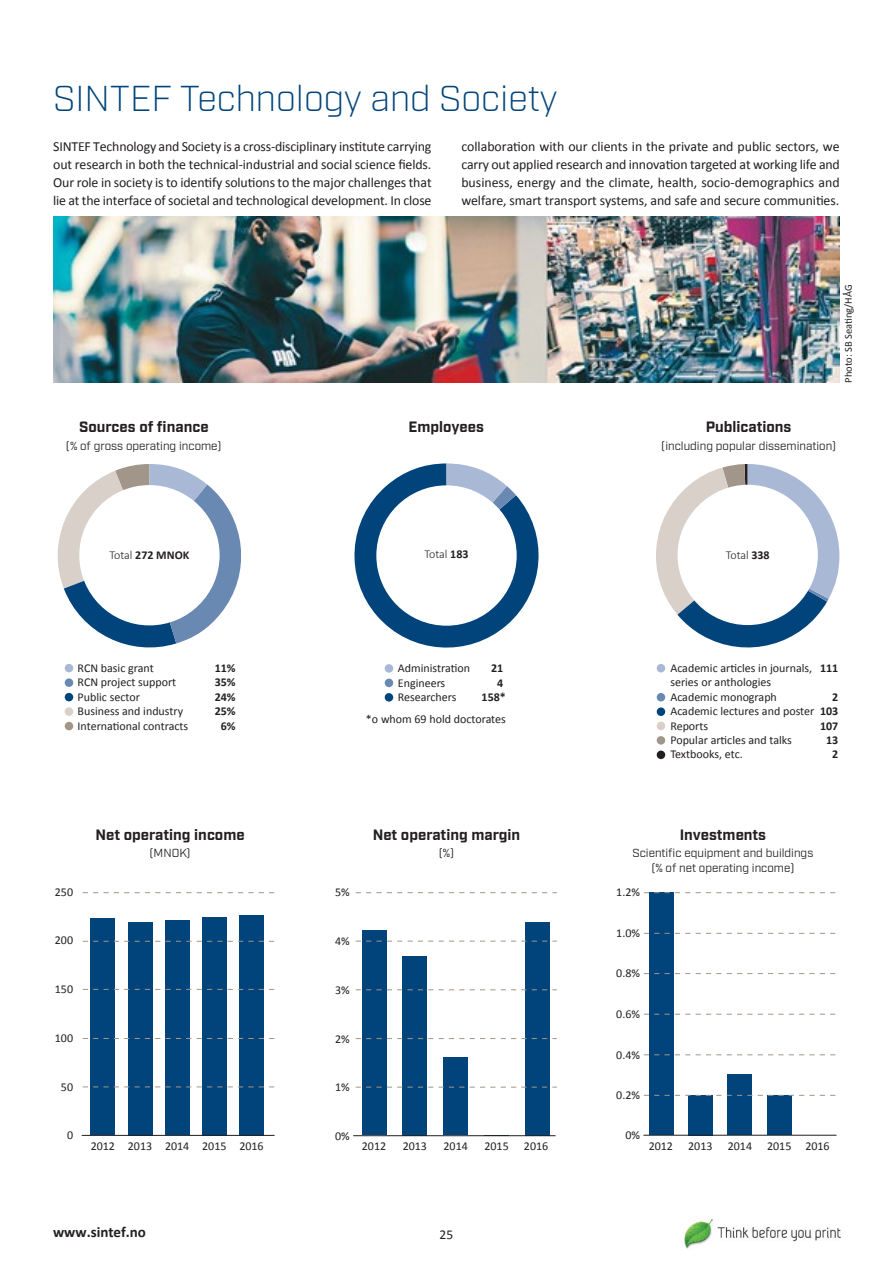
<style>
.page{position:relative;width:893px;height:1263px;background:#fff}
.page>*{position:absolute;margin:0;border:0;box-sizing:border-box;transform-origin:0 0}
.t1{font:300 36px "Industry";color:#00447b}
.t2{font:700 15px "Industry";color:#231f20}
.t3{font:700 15px "Calibri";color:#231f20}
.t4{font:13.8px/18px "Calibri";letter-spacing:-.01em;color:#231f20;text-align:justify}
.t5{font:13.5px "Calibri";color:#231f20}
.t6{font:12px/14.4px "Calibri";color:#231f20}
.t7{font:700 12px/14.4px "Calibri";color:#231f20;text-align:right}
.t8{font:300 12px "Calibri";letter-spacing:-.005em;color:#231f20}
.t9{font:11.7px/15px "Industry";color:#231f20;text-align:center}
.t10{font:10.5px "Calibri";color:#231f20}
.s1{font-weight:300}
.s2{font-weight:700}
</style>
<div class="page">
<div style="left:65px;top:678px;width:8px;height:9px;background:#6988b2;border-radius:50%"></div>
<div style="left:65px;top:693px;width:8px;height:8px;background:#00447b;border-radius:50%"></div>
<div style="left:65px;top:707px;width:8px;height:9px;background:#d8d0c9;border-radius:50%"></div>
<div style="left:65px;top:722px;width:8px;height:8px;background:#a19689;border-radius:50%"></div>
<div style="left:65px;top:664px;width:8px;height:8px;background:#a9b8d4;border-radius:50%"></div>
<svg style="left:57px;top:464px;width:184px;height:184px"></svg>
<div style="left:79px;top:485px;width:141px;height:140px;background:#fff;border-radius:50%"></div>
<svg style="left:354px;top:463px;width:185px;height:185px"></svg>
<div style="left:376px;top:485px;width:141px;height:141px;background:#fff;border-radius:50%"></div>
<div style="left:385px;top:693px;width:8px;height:9px;background:#00447b;border-radius:50%"></div>
<div style="left:385px;top:679px;width:8px;height:8px;background:#6988b2;border-radius:50%"></div>
<div style="left:385px;top:664px;width:8px;height:9px;background:#a9b8d4;border-radius:50%"></div>
<div style="left:657px;top:707px;width:8px;height:9px;background:#00447b;border-radius:50%"></div>
<div style="left:657px;top:693px;width:8px;height:8px;background:#6988b2;border-radius:50%"></div>
<div style="left:657px;top:722px;width:8px;height:8px;background:#d8d0c9;border-radius:50%"></div>
<div style="left:657px;top:736px;width:8px;height:9px;background:#a19689;border-radius:50%"></div>
<div style="left:657px;top:750px;width:8px;height:9px;background:#231f20;border-radius:50%"></div>
<div style="left:657px;top:664px;width:8px;height:8px;background:#a9b8d4;border-radius:50%"></div>
<svg style="left:656px;top:464px;width:183px;height:184px"></svg>
<div style="left:677px;top:485px;width:141px;height:140px;background:#fff;border-radius:50%"></div>
<div style="left:239px;top:915px;width:25px;height:220px;background:#00447b"></div>
<div style="left:91px;top:918px;width:24px;height:217px;background:#00447b"></div>
<div style="left:202px;top:917px;width:25px;height:218px;background:#00447b"></div>
<div style="left:165px;top:920px;width:24px;height:215px;background:#00447b"></div>
<div style="left:128px;top:922px;width:24px;height:213px;background:#00447b"></div>
<hr style="left:82px;top:1135px;width:193px;height:1px;background:#231f20">
<svg style="left:83px;top:989px;width:192px;height:1px"></svg>
<svg style="left:83px;top:1086px;width:192px;height:1px"></svg>
<svg style="left:83px;top:1038px;width:192px;height:1px"></svg>
<svg style="left:83px;top:941px;width:192px;height:1px"></svg>
<svg style="left:83px;top:892px;width:192px;height:1px"></svg>
<div style="left:525px;top:922px;width:25px;height:213px;background:#00447b"></div>
<div style="left:444px;top:1057px;width:24px;height:78px;background:#00447b"></div>
<div style="left:362px;top:931px;width:24px;height:204px;background:#00447b"></div>
<div style="left:403px;top:956px;width:24px;height:179px;background:#00447b"></div>
<div style="left:767px;top:1095px;width:25px;height:40px;background:#00447b"></div>
<div style="left:688px;top:1095px;width:25px;height:40px;background:#00447b"></div>
<div style="left:728px;top:1075px;width:24px;height:60px;background:#00447b"></div>
<div style="left:649px;top:893px;width:24px;height:242px;background:#00447b"></div>
<hr style="left:643px;top:1135px;width:193px;height:1px;background:#231f20">
<svg style="left:644px;top:1054px;width:192px;height:1px"></svg>
<svg style="left:644px;top:1095px;width:192px;height:1px"></svg>
<svg style="left:644px;top:1014px;width:192px;height:1px"></svg>
<svg style="left:644px;top:973px;width:192px;height:1px"></svg>
<svg style="left:644px;top:933px;width:192px;height:1px"></svg>
<svg style="left:644px;top:892px;width:192px;height:1px"></svg>
<svg style="left:356px;top:892px;width:201px;height:1px"></svg>
<svg style="left:356px;top:941px;width:201px;height:1px"></svg>
<svg style="left:356px;top:989px;width:201px;height:1px"></svg>
<svg style="left:356px;top:1038px;width:201px;height:1px"></svg>
<svg style="left:356px;top:1087px;width:201px;height:1px"></svg>
<hr style="left:353px;top:1135px;width:203px;height:1px;background:#231f20">
<img style="left:53px;top:217px;width:787px;height:166px">
<img style="left:684px;top:1218px;width:156px;height:31px">
<h1 class="t1" style="left:53px;top:77px;width:506px">SINTEF Technology and Society</h1>
<p class="t4" style="left:53px;top:137px;width:380px">SINTEF Technology and Society is a cross-disciplinary institute carrying out research in both the technical-industrial and social science fields.<br>Our role in society is to identify solutions to the major challenges that lie at the interface of societal and technological development. In close</p>
<p class="t4" style="left:461px;top:137px;width:380px">collaboration with our clients in the private and public sectors, we carry out applied research and innovation targeted at working life and business, energy and the climate, health, socio-demographics and welfare, smart transport systems, and safe and secure communities.</p>
<p class="t2" style="left:79px;top:418px;width:131px">Sources of finance</p>
<p class="t9" style="left:66px;top:438px;width:157px">(% of gross operating income)</p>
<p class="t2" style="left:408px;top:418px;width:77px">Employees</p>
<p class="t7" style="left:110px;top:548px;width:81px"><span class="s1">Total</span> 272 MNOK</p>
<p class="t8" style="left:424px;top:546px;width:46px">Total <span class="s2">183</span></p>
<p class="t6" style="left:78px;top:661px;width:112px">RCN basic grant<br>RCN project support<br>Public sector<br>Business and industry<br>International contracts</p>
<p class="t7" style="left:215px;top:661px;width:22px;text-align:center">11%<br>35%<br>24%<br>25%<br>6%</p>
<p class="t6" style="left:398px;top:661px;width:74px">Administration<br>Engineers<br>Researchers</p>
<p class="t7" style="left:482px;top:661px;width:26px">21<br>4<br>158*</p>
<p class="t6" style="left:366px;top:712px;width:141px">*o whom 69 hold doctorates</p>
<p class="t2" style="left:96px;top:826px;width:151px">Net operating income</p>
<p class="t9" style="left:150px;top:846px;width:43px">(MNOK)</p>
<p class="t2" style="left:373px;top:826px;width:149px">Net operating margin</p>
<p class="t9" style="left:439px;top:846px;width:17px">(%)</p>
<p class="t6" style="left:55px;top:885px;width:20px">250</p>
<p class="t6" style="left:335px;top:885px;width:16px">5%</p>
<p class="t6" style="left:55px;top:933px;width:20px">200</p>
<p class="t6" style="left:335px;top:934px;width:16px">4%</p>
<p class="t6" style="left:55px;top:981px;width:20px">150</p>
<p class="t6" style="left:335px;top:983px;width:16px">3%</p>
<p class="t6" style="left:55px;top:1031px;width:20px">100</p>
<p class="t6" style="left:335px;top:1031px;width:16px">2%</p>
<p class="t6" style="left:61px;top:1079px;width:14px">50</p>
<p class="t6" style="left:335px;top:1080px;width:16px">1%</p>
<p class="t6" style="left:67px;top:1128px;width:8px">0</p>
<p class="t6" style="left:335px;top:1129px;width:16px">0%</p>
<p class="t6" style="left:91px;top:1139px;width:174px">2012 2013 2014 2015 2016</p>
<p class="t6" style="left:362px;top:1139px;width:26px">2012</p>
<p class="t6" style="left:403px;top:1139px;width:26px">2013</p>
<p class="t6" style="left:444px;top:1139px;width:26px">2014</p>
<p class="t6" style="left:484px;top:1139px;width:26px">2015</p>
<p class="t6" style="left:524px;top:1139px;width:26px">2016</p>
<p class="t3" style="left:53px;top:1223px;width:94px">www.sintef.no</p>
<p class="t5" style="left:440px;top:1226px;width:15px">25</p>
<p class="t10" style="left:842px;top:383px;width:100px;rotate:-90deg">Photo: SB Seating/HÅG</p>
<p class="t2" style="left:706px;top:418px;width:87px">Publications</p>
<p class="t9" style="left:661px;top:438px;width:177px">(including popular dissemination)</p>
<p class="t8" style="left:726px;top:547px;width:46px">Total <span class="s2">338</span></p>
<p class="t6" style="left:670px;top:661px;width:145px">Academic articles in journals, series or anthologies<br>Academic monograph<br>Academic lectures and poster<br>Reports<br>Popular articles and talks<br>Textbooks, etc.</p>
<p class="t7" style="left:820px;top:661px;width:20px">111</p>
<p class="t7" style="left:820px;top:689px;width:20px">2<br>103<br>107<br>13<br>2</p>
<p class="t2" style="left:680px;top:826px;width:88px">Investments</p>
<p class="t9" style="left:632px;top:846px;width:182px">Scientific equipment and buildings (% of net operating income)</p>
<p class="t6" style="left:616px;top:885px;width:25px">1.2%</p>
<p class="t6" style="left:616px;top:926px;width:25px">1.0%</p>
<p class="t6" style="left:616px;top:966px;width:25px">0.8%</p>
<p class="t6" style="left:616px;top:1007px;width:25px">0.6%</p>
<p class="t6" style="left:616px;top:1047px;width:25px">0.4%</p>
<p class="t6" style="left:616px;top:1088px;width:25px">0.2%</p>
<p class="t6" style="left:625px;top:1128px;width:16px">0%</p>
<p class="t6" style="left:649px;top:1139px;width:26px">2012</p>
<p class="t6" style="left:688px;top:1139px;width:26px">2013</p>
<p class="t6" style="left:728px;top:1139px;width:26px">2014</p>
<p class="t6" style="left:767px;top:1139px;width:64px">2015 2016</p>
</div>
